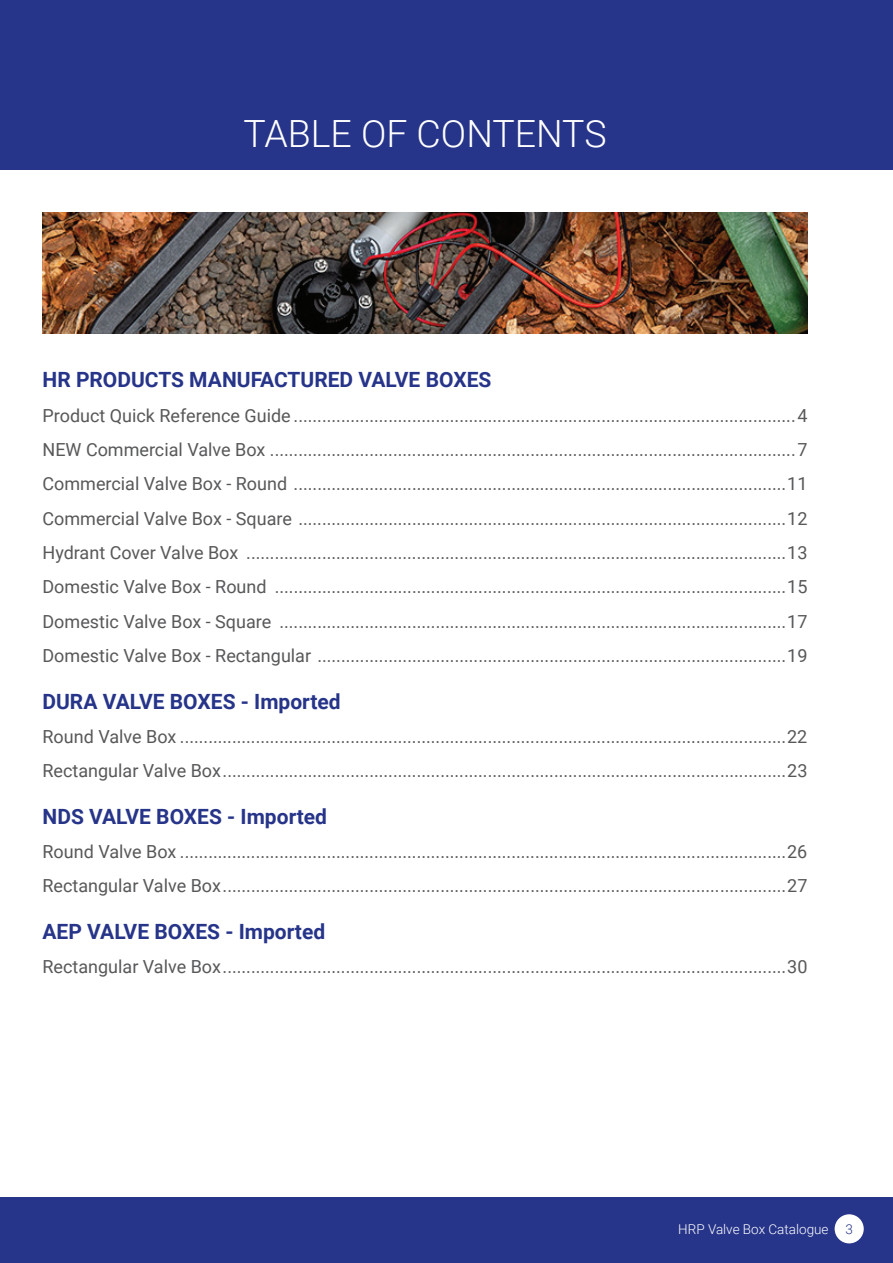
<style>
.page{position:relative;width:893px;height:1263px;background:#fff}
.page>*{position:absolute;margin:0;border:0;box-sizing:border-box;transform-origin:0 0}
.t1{font:300 37.5px "Roboto";color:#fff}
.t2{font:700 21px "Roboto";color:#263489}
.t3{font:18px/34.3px "Roboto";color:#57585a}
.t4{font:300 13.5px "Roboto";color:#fff}
.t5{font:300 13.5px "Roboto";color:#263489}
</style>
<div class="page">
<div style="left:0;top:1197px;width:893px;height:66px;background:#263489"></div>
<div style="left:835px;top:1215px;width:28px;height:27px;background:#fff;border-radius:50%"></div>
<div style="left:835px;top:1214px;width:29px;height:29px;border:2px solid #fff;border-radius:50%"></div>
<div style="left:0;top:0;width:893px;height:170px;background:#263489"></div>
<img style="left:43px;top:213px;width:764px;height:121px">
<h1 class="t1" style="left:243px;top:108px;width:365px">TABLE OF CONTENTS</h1>
<p class="t2" style="left:43px;top:365px;width:450px">HR PRODUCTS MANUFACTURED VALVE BOXES</p>
<p class="t3" style="left:43px;top:397px;width:766px;text-align:justify">Product Quick Reference Guide ..........................................................................................................4<br>NEW Commercial Valve Box ...............................................................................................................7<br>Commercial Valve Box - Round ........................................................................................................11<br>Commercial Valve Box - Square .......................................................................................................12<br>Hydrant Cover Valve Box ..................................................................................................................13<br>Domestic Valve Box - Round ............................................................................................................15<br>Domestic Valve Box - Square ...........................................................................................................17<br>Domestic Valve Box - Rectangular ...................................................................................................19</p>
<p class="t2" style="left:43px;top:686px;width:300px">DURA VALVE BOXES - Imported</p>
<p class="t3" style="left:43px;top:719px;width:766px">Round Valve Box ................................................................................................................................22<br>Rectangular Valve Box .......................................................................................................................23</p>
<p class="t2" style="left:43px;top:801px;width:286px">NDS VALVE BOXES - Imported</p>
<p class="t3" style="left:43px;top:834px;width:766px">Round Valve Box ................................................................................................................................26<br>Rectangular Valve Box .......................................................................................................................27</p>
<p class="t2" style="left:43px;top:917px;width:284px">AEP VALVE BOXES - Imported</p>
<p class="t3" style="left:43px;top:949px;width:766px">Rectangular Valve Box .......................................................................................................................30</p>
<p class="t4" style="left:678px;top:1220px;width:152px">HRP Valve Box Catalogue</p>
<p class="t5" style="left:845px;top:1220px;width:9px">3</p>
</div>
